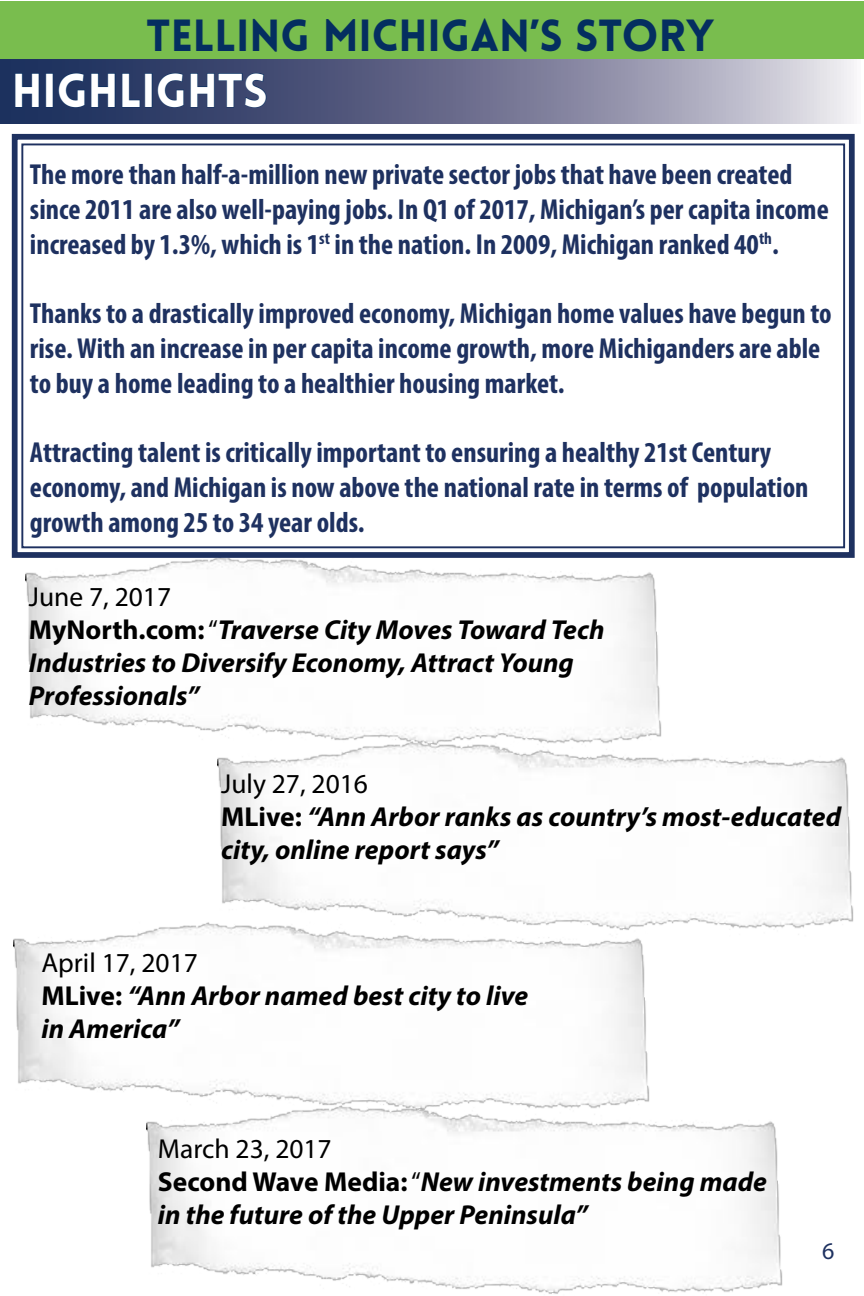
<style>
.page{position:relative;width:864px;height:1296px;background:#fff}
.page>*{position:absolute;margin:0;border:0;box-sizing:border-box;transform-origin:0 0}
.t1{font:900 46.5px "Lovelo";color:#fff}
.t2{font:900 44px "Lovelo";color:#042e60}
.t3{font:700 condensed 29px/34.8px "Myriad Pro";color:#1e3160}
.t4{font:italic 700 27.5px/33px "Myriad Pro";color:#000}
.t5{font:24px "Myriad Pro";color:#1e3160}
.s1{font-weight:400;font-style:normal}
.s2{font-style:normal}
</style>
<div class="page">
<img style="left:147px;top:1120px;width:636px;height:174px">
<img style="left:14px;top:922px;width:636px;height:198px">
<img style="left:218px;top:754px;width:636px;height:185px">
<img style="left:26px;top:561px;width:636px;height:193px">
<svg style="left:11px;top:133px;width:844px;height:428px"></svg>
<div style="left:21px;top:143px;width:824px;height:405px;border:2px solid #1e3160"></div>
<svg style="left:1px;top:58px;width:859px;height:65px;background:#797e99"></svg>
<svg style="left:15px;top:73px;width:25px;height:35px"></svg>
<div style="left:46px;top:73px;width:7px;height:34px;border:1px solid #042e60"></div>
<svg style="left:52px;top:73px;width:89px;height:35px;background:#203562"></svg>
<div style="left:145px;top:73px;width:8px;height:34px;border:1px solid #042e60"></div>
<svg style="left:151px;top:73px;width:116px;height:35px;background:#2f3f6a"></svg>
<div style="left:0;top:1px;width:863px;height:57px;background:#79bd4e"></div>
<h2 class="t2" style="left:147px;top:8px;width:569px">TELLING MICHIGAN’S STORY</h2>
<h1 class="t1" style="left:12px;top:62px;width:258px">HIGHLIGHTS</h1>
<p class="t3" style="left:30px;top:156px;width:800px">The more than half-a-million new private sector jobs that have been created since 2011 are also well-paying jobs. In Q1 of 2017, Michigan’s per capita income increased by 1.3%, which is 1<sup>st</sup> in the nation. In 2009, Michigan ranked 40<sup>th</sup>.</p>
<p class="t3" style="left:30px;top:296px;width:803px">Thanks to a drastically improved economy, Michigan home values have begun to rise. With an increase in per capita income growth, more Michiganders are able to buy a home leading to a healthier housing market.</p>
<p class="t3" style="left:30px;top:435px;width:780px">Attracting talent is critically important to ensuring a healthy 21st Century economy, and Michigan is now above the national rate in terms of population growth among 25 to 34 year olds.</p>
<p class="t4" style="left:29px;top:579px;width:577px"><span class="s1">June 7, 2017<br></span><span class="s2">MyNorth.com:</span> <span class="s1">“</span>Traverse City Moves Toward Tech<br>Industries to Diversify Economy, Attract Young<br>Professionals”</p>
<p class="t4" style="left:221px;top:766px;width:621px"><span class="s1">July 27, 2016<br></span><span class="s2">MLive:</span> “Ann Arbor ranks as country’s most-educated city, online report says”</p>
<p class="t4" style="left:41px;top:945px;width:488px"><span class="s1">April 17, 2017<br></span><span class="s2">MLive:</span> “Ann Arbor named best city to live in America”</p>
<p class="t4" style="left:158px;top:1131px;width:611px"><span class="s1">March 23, 2017<br></span><span class="s2">Second Wave Media:</span> <span class="s1">“</span>New investments being made in the future of the Upper Peninsula”</p>
<p class="t5" style="left:822px;top:1237px;width:14px">6</p>
</div>
